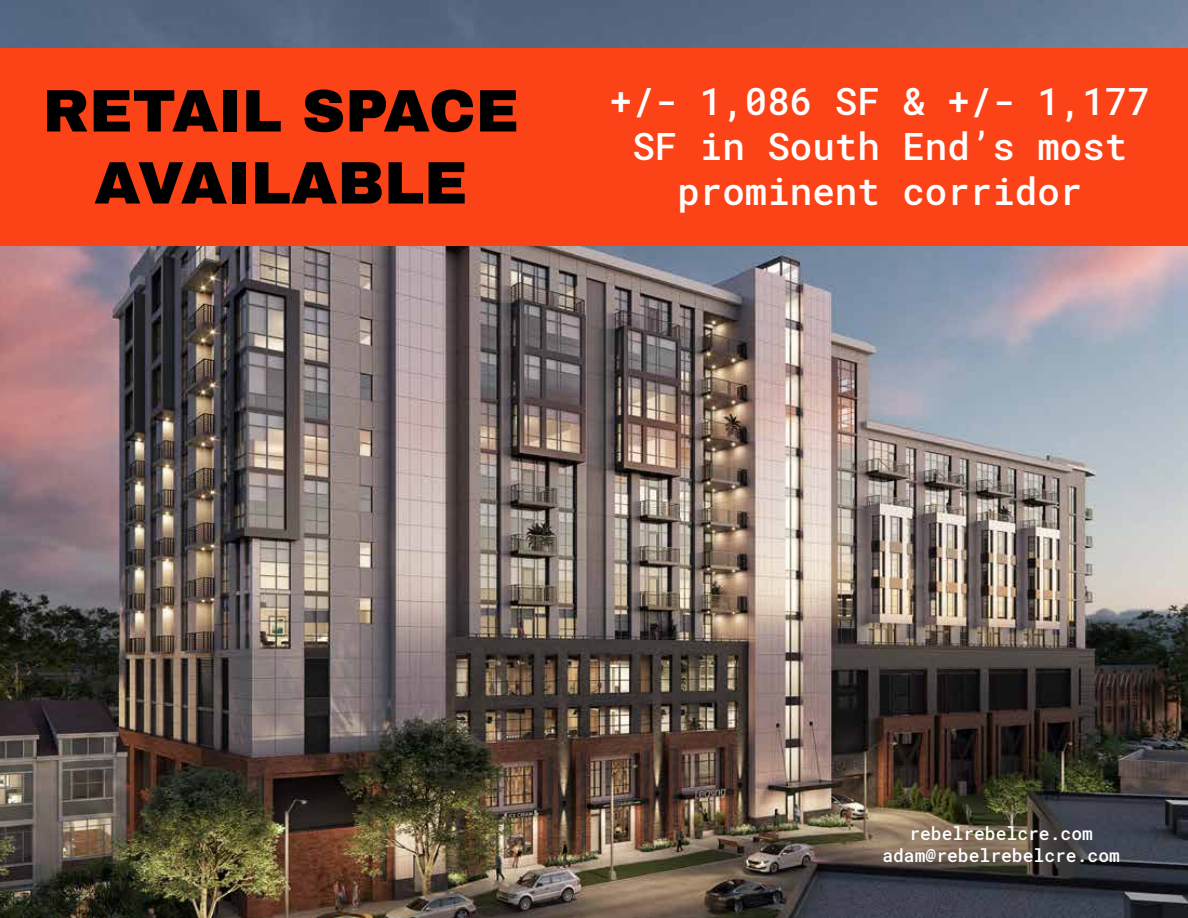
<style>
.page{position:relative;width:1188px;height:918px;background:#fff}
.page>*{position:absolute;margin:0;border:0;box-sizing:border-box;transform-origin:0 0}
.t1{font:900 60px/72px "Archivo";color:#000;text-align:center}
.t2{font:500 37.5px/45px "Roboto Mono";color:#fff;text-align:center}
.t3{font:500 18px/21.6px "Roboto Mono";color:#fff;text-align:center}
</style>
<div class="page">
<img style="left:0;top:1px;width:1188px;height:916px">
<div style="left:4px;top:52px;width:1180px;height:190px;background:#fc4217"></div>
<div style="left:0;top:48px;width:1188px;height:198px;border:9px solid #fc4217"></div>
<h1 class="t1" style="left:43px;top:75px;width:478px">RETAIL SPACE<br>AVAILABLE</h1>
<p class="t2" style="left:610px;top:78px;width:542px">+/- 1,086 SF &amp; +/- 1,177<br>SF in South End’s most prominent corridor</p>
<p class="t3" style="left:882px;top:823px;width:239px">rebelrebelcre.com adam@rebelrebelcre.com</p>
</div>
